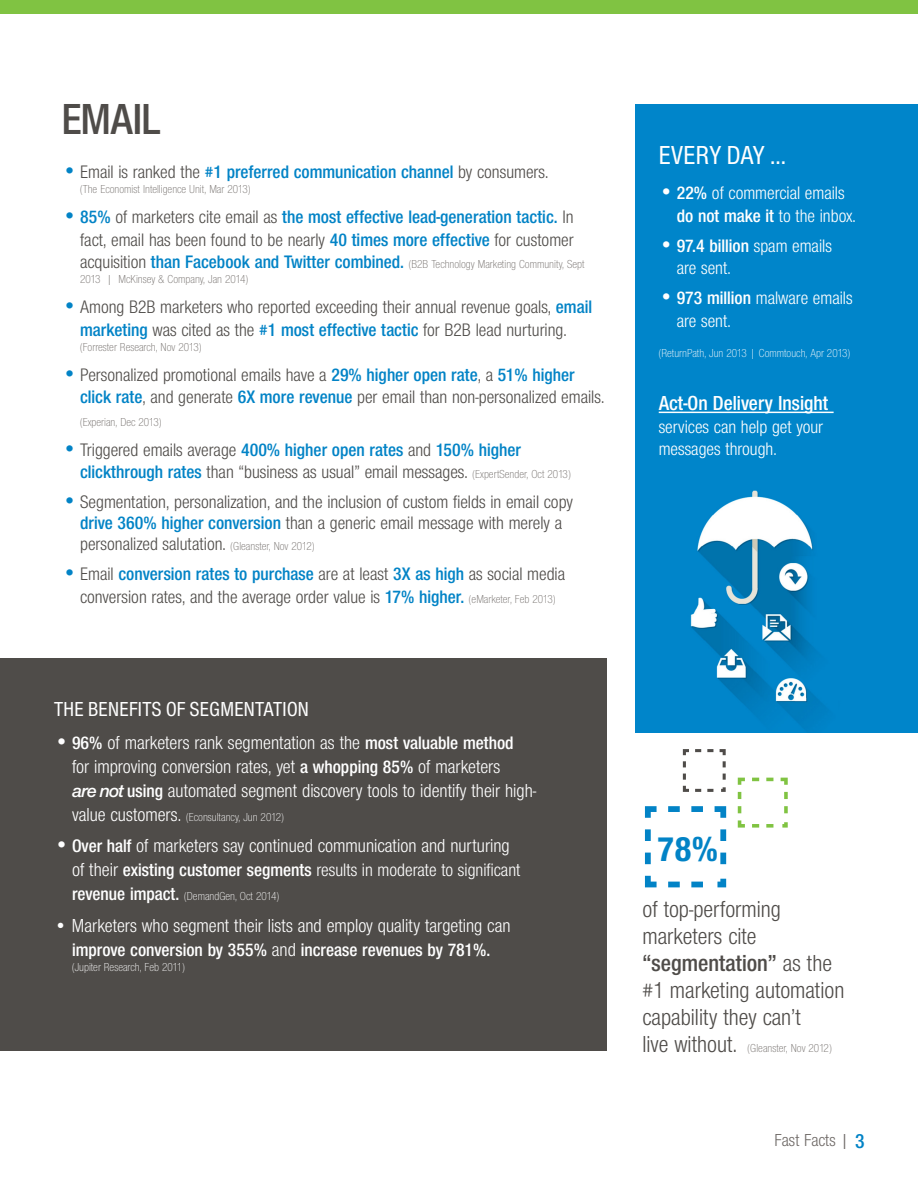
<style>
.page{position:relative;width:918px;height:1188px;background:#fff}
.page>*{position:absolute;margin:0;border:0;box-sizing:border-box;transform-origin:0 0}
.t1{font:45px "Nimbus Sans Novus DOT Sem Bol Con";color:#4f4c49}
.t2{font:36px "Nimbus Sans Novus TOT Bol Con";color:#0283c6}
.t3{font:27px "Nimbus Sans Novus TOT Med Con";letter-spacing:.005em;color:#fff}
.t4{font:24px/27px "Nimbus Sans Novus TOT Reg Con";color:#4f4c49}
.t5{font:24px "Nimbus Sans Novus TOT Sem Bol Con";color:#4f4c49}
.t6{font:21px "Nimbus Sans Novus TOT Med Con";letter-spacing:.015em;color:#fff}
.t7{font:21px "Nimbus Sans Novus TOT Sem Bol Con";color:#fff}
.t8{font:19.5px/24px "Nimbus Sans Novus TOT Reg Con";color:#fff}
.t9{font:18.75px/22.5px "Nimbus Sans Novus TOT Reg Con";color:#4f4c49}
.t10{font:18.75px "Nimbus Sans Novus TOT Sem Bol Con";color:#0283c6}
.t11{font:18.75px/22.5px "Nimbus Sans Novus TOT Reg Con";color:#fff}
.t12{font:18.75px "Nimbus Sans Novus TOT Sem Bol Con";color:#fff}
.t13{font:18px "Nimbus Sans Novus TOT Reg Con";color:#6f6a67}
.t14{font:12px/15px "Nimbus Sans Novus TOT Lig Con";color:#6f6a67}
.t15{font:12px "Nimbus Sans Novus TOT Lig Con";color:#fff}
.s1{font-family:"Nimbus Sans Novus TOT";font-size:22.5px}
.s2{font-family:"Nimbus Sans Novus TOT Reg Con";color:#4f4c49}
.s3{font-family:"Nimbus Sans Novus TOT Sem Bol Con";color:#0283c6}
.s4{font-family:"Nimbus Sans Novus TOT Reg Con";font-size:18.75px;color:#4f4c49}
.s5{font-family:"Nimbus Sans Novus TOT Sem Bol Con";font-size:18.75px;color:#0283c6}
.s6{font-family:"Nimbus Sans Novus TOT";font-size:22.5px;color:#0283c6}
.s7{font-family:"Nimbus Sans Novus TOT Lig Con";font-size:12px;color:#6f6a67}
.s8{font-family:"Nimbus Sans Novus TOT Sem Bol Con";font-size:18.75px}
.s9{font-family:"Nimbus Sans Novus TOT Sem Bol Ita";font-size:18.75px}
.s10{font-family:"Nimbus Sans Novus TOT Reg Con";font-size:19.5px}
.s11{font-size:19.5px}
.s12{font-family:"Nimbus Sans Novus TOT Sem Bol Con"}
.s13{font-family:"Nimbus Sans Novus TOT"}
.s14{font-family:"Nimbus Sans Novus TOT Reg Con"}
.s15{font-size:22.5px}
.s16{font-family:"Nimbus Sans Novus TOT Sem Bol Con";font-size:22.5px}
.s17{font-family:"Nimbus Sans Novus TOT Reg Con";font-size:24px;color:#4f4c49}
.s18{font-family:"Nimbus Sans Novus TOT Sem Bol Con";font-size:21px;color:#0283c6}
</style>
<div class="page">
<div style="left:0;top:0;width:918px;height:14px;background:#80c342"></div>
<svg style="left:645px;top:876px;width:12px;height:11px"></svg>
<svg style="left:645px;top:829px;width:6px;height:35px"></svg>
<svg style="left:645px;top:806px;width:12px;height:12px"></svg>
<svg style="left:668px;top:806px;width:35px;height:6px"></svg>
<svg style="left:715px;top:806px;width:11px;height:12px"></svg>
<svg style="left:720px;top:829px;width:6px;height:35px"></svg>
<svg style="left:717px;top:879px;width:9px;height:8px"></svg>
<svg style="left:668px;top:882px;width:35px;height:5px"></svg>
<svg style="left:738px;top:820px;width:7px;height:8px"></svg>
<svg style="left:738px;top:792px;width:3px;height:7px"></svg>
<svg style="left:738px;top:806px;width:3px;height:7px"></svg>
<svg style="left:738px;top:778px;width:7px;height:7px"></svg>
<svg style="left:766px;top:778px;width:7px;height:3px"></svg>
<svg style="left:752px;top:778px;width:7px;height:3px"></svg>
<svg style="left:781px;top:778px;width:7px;height:7px"></svg>
<svg style="left:784px;top:792px;width:4px;height:7px"></svg>
<svg style="left:784px;top:806px;width:4px;height:7px"></svg>
<svg style="left:782px;top:822px;width:6px;height:6px"></svg>
<svg style="left:766px;top:824px;width:7px;height:4px"></svg>
<svg style="left:752px;top:824px;width:7px;height:4px"></svg>
<svg style="left:683px;top:786px;width:6px;height:6px"></svg>
<svg style="left:683px;top:761px;width:3px;height:6px"></svg>
<svg style="left:683px;top:774px;width:3px;height:6px"></svg>
<svg style="left:683px;top:749px;width:6px;height:6px"></svg>
<svg style="left:707px;top:749px;width:6px;height:3px"></svg>
<svg style="left:695px;top:749px;width:6px;height:3px"></svg>
<svg style="left:720px;top:749px;width:6px;height:6px"></svg>
<svg style="left:723px;top:761px;width:3px;height:6px"></svg>
<svg style="left:723px;top:774px;width:3px;height:6px"></svg>
<svg style="left:721px;top:787px;width:5px;height:5px"></svg>
<svg style="left:707px;top:789px;width:6px;height:3px"></svg>
<svg style="left:695px;top:789px;width:6px;height:3px"></svg>
<div style="left:635px;top:104px;width:283px;height:629px;background:#0085ca"></div>
<hr style="left:659px;top:412px;width:175px;height:1px;background:#fff">
<img style="left:690px;top:490px;width:135px;height:237px">
<div style="left:0;top:659px;width:607px;height:392px;background:#4f4c49"></div>
<h1 class="t1" style="left:62px;top:94px;width:99px">EMAIL</h1>
<p class="t10" style="left:62px;top:161px;width:488px"><span class="s1">•</span> <span class="s2">Email is ranked the</span> #1 preferred communication channel <span class="s2">by consumers.</span></p>
<p class="t14" style="left:80px;top:182px;width:172px">(The Economist Intelligence Unit, Mar 2013)</p>
<p class="t10" style="left:62px;top:206px;width:513px"><span class="s1">•</span> 85% <span class="s2">of marketers cite email as</span> the most effective lead-generation tactic. <span class="s2">In</span></p>
<p class="t9" style="left:80px;top:229px;width:495px">fact, email has been found to be nearly <span class="s3">40 times more effective</span> for customer</p>
<p class="t14" style="left:80px;top:257px;width:506px"><span class="s4">acquisition</span> <span class="s5">than Facebook and Twitter combined.</span> (B2B Technology Marketing Community, Sept<br>2013 | McKinsey &amp; Company, Jan 2014)</p>
<p class="t9" style="left:62px;top:296px;width:531px;text-align:center"><span class="s6">•</span> Among B2B marketers who reported exceeding their annual revenue goals, <span class="s3">email marketing</span> was cited as the <span class="s3">#1 most effective tactic</span> for B2B lead nurturing.</p>
<p class="t14" style="left:80px;top:340px;width:123px">(Forrester Research, Nov 2013)</p>
<p class="t9" style="left:80px;top:364px;width:526px;text-indent:-18px"><span class="s6">•</span> Personalized promotional emails have a <span class="s3">29% higher open rate</span>, a <span class="s3">51% higher click rate</span>, and generate <span class="s3">6X more revenue</span> per email than non-personalized emails.</p>
<p class="t14" style="left:80px;top:415px;width:83px">(Experian, Dec 2013)</p>
<p class="t10" style="left:62px;top:439px;width:460px"><span class="s1">•</span> <span class="s2">Triggered emails average</span> 400% higher open rates <span class="s2">and</span> 150% higher</p>
<p class="t9" style="left:80px;top:461px;width:492px"><span class="s3">clickthrough rates</span> than “business as usual” email messages. <span class="s7">(ExpertSender, Oct 2013)</span></p>
<p class="t9" style="left:80px;top:492px;width:494px;line-height:21px;text-indent:-18px"><span class="s6">•</span> Segmentation, personalization, and the inclusion of custom fields in email copy <span class="s3">drive 360% higher conversion</span> than a generic email message with merely a personalized salutation. <span class="s7">(Gleanster, Nov 2012)</span></p>
<p class="t10" style="left:62px;top:563px;width:505px"><span class="s1">•</span> <span class="s2">Email</span> conversion rates to purchase <span class="s2">are at least</span> 3X as high <span class="s2">as social media</span></p>
<p class="t9" style="left:80px;top:586px;width:477px">conversion rates, and the average order value is <span class="s3">17% higher.</span> <span class="s7">(eMarketer, Feb 2013)</span></p>
<p class="t6" style="left:54px;top:697px;width:256px">THE BENEFITS OF SEGMENTATION</p>
<p class="t8" style="left:72px;top:730px;width:466px;text-indent:-18px"><span class="s1">•</span> <span class="s8">96%</span> of marketers rank segmentation as the <span class="s8">most valuable method<br></span>for improving conversion rates, yet <span class="s8">a whopping 85%</span> of marketers<br><span class="s9">are not</span> <span class="s8">using</span> automated segment discovery tools to identify their high-</p>
<p class="t15" style="left:72px;top:810px;width:213px"><span class="s10">value customers.</span> (Econsultancy, Jun 2012)</p>
<p class="t8" style="left:54px;top:834px;width:457px"><span class="s1">•</span> <span class="s8">Over half</span> of marketers say continued communication and nurturing</p>
<p class="t11" style="left:72px;top:859px;width:450px"><span class="s11">of their</span> <span class="s12">existing customer segments</span> results in moderate to significant</p>
<p class="t15" style="left:72px;top:889px;width:209px"><span class="s8">revenue impact.</span> (DemandGen, Oct 2014)</p>
<p class="t8" style="left:54px;top:913px;width:458px"><span class="s13">•</span> Marketers who segment their lists and employ quality targeting can</p>
<p class="t12" style="left:72px;top:939px;width:420px">improve conversion by 355% <span class="s10">and</span> increase revenues by 781%.</p>
<p class="t15" style="left:72px;top:960px;width:114px">(Jupiter Research, Feb 2011)</p>
<h3 class="t3" style="left:659px;top:140px;width:129px">EVERY DAY ...</h3>
<p class="t11" style="left:659px;top:182px;width:187px"><span class="s1">•</span> <span class="s12">22%</span> of commercial emails</p>
<p class="t12" style="left:677px;top:205px;width:181px">do not make it <span class="s14">to the inbox.</span></p>
<p class="t12" style="left:659px;top:235px;width:175px"><span class="s15">•</span> 97.4 billion <span class="s14">spam emails</span></p>
<p class="t11" style="left:677px;top:257px;width:55px">are sent.</p>
<p class="t11" style="left:677px;top:287px;width:177px;text-indent:-18px"><span class="s16">•</span> <span class="s12">973 million</span> malware emails are sent.</p>
<p class="t15" style="left:659px;top:346px;width:193px">(ReturnPath, Jun 2013 | Commtouch, Apr 2013)</p>
<p class="t7" style="left:659px;top:391px;width:171px">Act-On Delivery Insight</p>
<p class="t11" style="left:659px;top:416px;width:166px">services can help get your messages through.</p>
<h2 class="t2" style="left:657px;top:828px;width:62px">78%</h2>
<p class="t4" style="left:643px;top:896px;width:140px">of top-performing marketers cite</p>
<p class="t5" style="left:643px;top:949px;width:191px">“segmentation” <span class="s14">as the</span></p>
<p class="t4" style="left:643px;top:977px;width:203px">#1 marketing automation capability they can’t</p>
<p class="t14" style="left:643px;top:1041px;width:191px"><span class="s17">live without.</span> (Gleanster, Nov 2012)</p>
<p class="t13" style="left:774px;top:1130px;width:92px">Fast Facts | <span class="s18">3</span></p>
</div>
